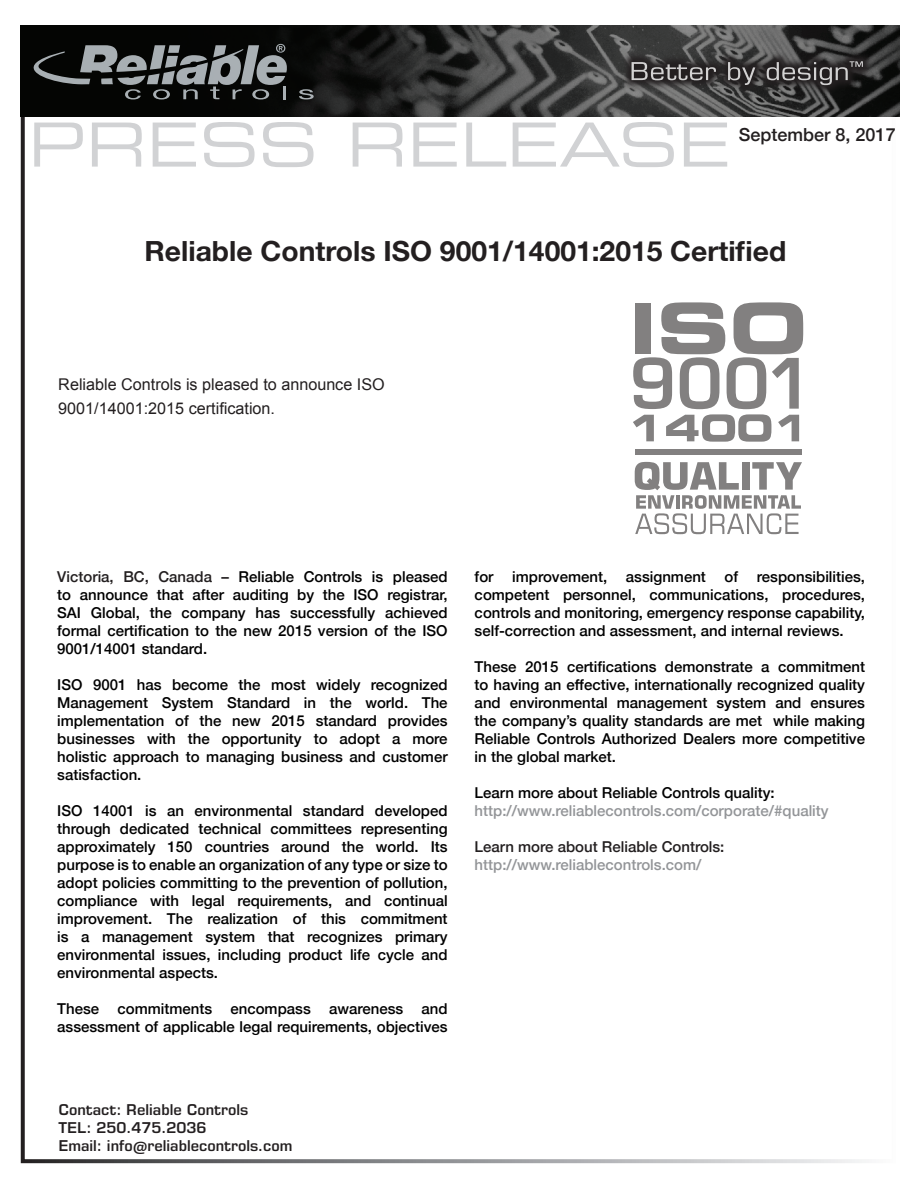
<style>
.page{position:relative;width:918px;height:1188px;background:#fff}
.page>*{position:absolute;margin:0;border:0;box-sizing:border-box;transform-origin:0 0}
.t1{font:700 27.75px "Helvetica Neue";color:#231f20}
.t2{font:500 18px "Helvetica Neue";color:#231f20}
.t3{font:16.2px/24.3px "Arial";color:#231f20}
.t4{font:500 15px/18px "Helvetica Neue";color:#000;text-align:justify}
.t5{font:500 15px "Helvetica Neue";color:#939598}
.t6{font:600 15px "Eurostile LT Std";color:#231f20}
.t7{font:500 15px "Helvetica Neue";color:#231f20}
.s1{color:#231f20}
</style>
<div class="page">
<img style="left:21px;top:26px;width:551px;height:90px">
<svg style="left:299px;top:89px;width:15px;height:10px"></svg>
<svg style="left:34px;top:44px;width:253px;height:55px;background:#424646"></svg>
<svg style="left:34px;top:123px;width:49px;height:44px"></svg>
<svg style="left:92px;top:123px;width:50px;height:44px"></svg>
<svg style="left:153px;top:123px;width:43px;height:44px"></svg>
<svg style="left:204px;top:122px;width:51px;height:45px"></svg>
<svg style="left:263px;top:122px;width:51px;height:45px"></svg>
<svg style="left:353px;top:123px;width:49px;height:44px"></svg>
<svg style="left:413px;top:123px;width:44px;height:44px"></svg>
<svg style="left:466px;top:123px;width:40px;height:44px"></svg>
<svg style="left:513px;top:122px;width:161px;height:45px"></svg>
<svg style="left:684px;top:146px;width:43px;height:21px"></svg>
<img style="left:572px;top:25px;width:328px;height:121px">
<svg style="left:632px;top:62px;width:84px;height:18px;background:#5a5758"></svg>
<svg style="left:728px;top:62px;width:27px;height:23px"></svg>
<svg style="left:767px;top:61px;width:96px;height:24px;background:#4a4748"></svg>
<svg style="left:635px;top:462px;width:167px;height:72px"></svg>
<svg style="left:633px;top:302px;width:170px;height:140px"></svg>
<div style="left:635px;top:449px;width:166px;height:5px;background:#828080"></div>
<p class="t2" style="left:739px;top:120px;width:158px">September 8, 2017</p>
<p class="t1" style="left:145px;top:230px;width:643px">Reliable Controls ISO 9001/14001:2015 Certified</p>
<p class="t3" style="left:58px;top:372px;width:328px">Reliable Controls is pleased to announce ISO<br>9001/14001:2015 certification.</p>
<p class="t4" style="left:57px;top:566px;width:392px"><span class="s1">Victoria, BC, Canada –</span> Reliable Controls is pleased to announce that after auditing by the ISO registrar, SAI Global, the company has successfully achieved formal certification to the new 2015 version of the ISO 9001/14001 standard.</p>
<p class="t4" style="left:57px;top:674px;width:392px">ISO 9001 has become the most widely recognized Management System Standard in the world. The implementation of the new 2015 standard provides businesses with the opportunity to adopt a more holistic approach to managing business and customer satisfaction.</p>
<p class="t4" style="left:57px;top:800px;width:392px">ISO 14001 is an environmental standard developed through dedicated technical committees representing approximately 150 countries around the world. Its purpose is to enable an organization of any type or size to adopt policies committing to the prevention of pollution, compliance with legal requirements, and continual improvement. The realization of this commitment is a management system that recognizes primary environmental issues, including product life cycle and environmental aspects.</p>
<p class="t4" style="left:57px;top:998px;width:392px">These commitments encompass awareness and assessment of applicable legal requirements, objectives</p>
<p class="t4" style="left:475px;top:566px;width:392px">for improvement, assignment of responsibilities, competent personnel, communications, procedures, controls and monitoring, emergency response capability, self-correction and assessment, and internal reviews.</p>
<p class="t4" style="left:475px;top:656px;width:392px">These 2015 certifications demonstrate a commitment to having an effective, internationally recognized quality and environmental management system and ensures the company’s quality standards are met while making Reliable Controls Authorized Dealers more competitive in the global market.</p>
<p class="t4" style="left:475px;top:782px;width:302px">Learn more about Reliable Controls quality:</p>
<p class="t5" style="left:475px;top:798px;width:356px">http://www.reliablecontrols.com/corporate/#quality</p>
<p class="t7" style="left:475px;top:834px;width:251px">Learn more about Reliable Controls:</p>
<p class="t5" style="left:475px;top:852px;width:228px">http://www.reliablecontrols.com/</p>
<p class="t6" style="left:58px;top:1101px;width:191px">Contact: Reliable Controls</p>
<p class="t6" style="left:58px;top:1119px;width:149px">TEL: 250.475.2036</p>
<p class="t6" style="left:58px;top:1137px;width:236px">Email: info@reliablecontrols.com</p>
</div>
